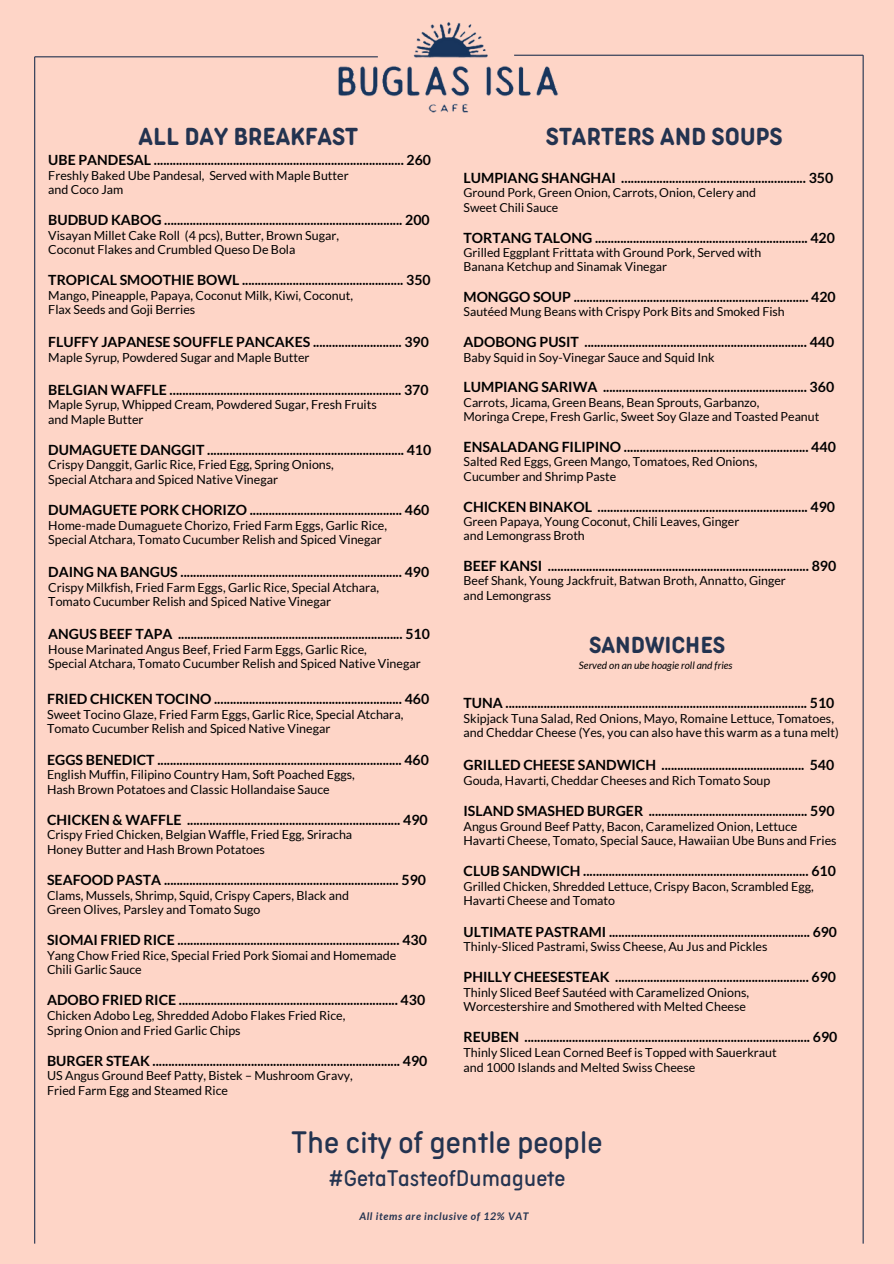
<style>
.page{position:relative;width:894px;height:1264px;background:#fff}
.page>*{position:absolute;margin:0;border:0;box-sizing:border-box;transform-origin:0 0}
.t1{font:34.05px "Aristotelica Pro Cnd Txt";color:#233350}
.t2{font:27px "Aristotelica Pro Cnd Txt Bld";color:#233350}
.t3{font:25.5px "Aristotelica Pro Cnd Txt Bld";color:#233350}
.t4{font:24.9px "Aristotelica Pro Cnd Txt";color:#233350}
.t5{font:700 14.1px "Lato";color:#000}
.t6{font:700 13.95px "Lato";color:#000}
.t7{font:12.45px/14.5px "Lato";color:#000}
.t8{font:12.3px/14.4px "Lato";color:#000}
.t9{font:italic 700 10.5px "Lato";letter-spacing:.06em;color:#233350}
.t10{font:italic 10.2px "Lato";color:#000}
</style>
<div class="page">
<div style="left:0;top:0;width:893px;height:1263px;background:#fed5c7"></div>
<hr style="left:34px;top:57px;width:1px;height:1186px;background:#233350">
<hr style="left:862px;top:55px;width:1px;height:1188px;background:#233350">
<img style="left:329px;top:22px;width:236px;height:91px">
<hr style="left:35px;top:56px;width:343px;height:1px;background:#233350">
<hr style="left:514px;top:55px;width:348px;height:1px;background:#233350">
<p class="t2" style="left:139px;top:128px;width:221px">ALL DAY BREAKFAST</p>
<p class="t5" style="left:48px;top:151px;width:384px">UBE PANDESAL ............................................................................... 260</p>
<p class="t7" style="left:48px;top:167px;width:302px">Freshly Baked Ube Pandesal, Served with Maple Butter and Coco Jam</p>
<p class="t5" style="left:48px;top:211px;width:383px">BUDBUD KABOG ........................................................................... 200</p>
<p class="t7" style="left:48px;top:227px;width:292px">Visayan Millet Cake Roll (4 pcs), Butter, Brown Sugar,<br>Coconut Flakes and Crumbled Queso De Bola</p>
<p class="t5" style="left:48px;top:271px;width:384px">TROPICAL SMOOTHIE BOWL ................................................... 350</p>
<p class="t7" style="left:48px;top:287px;width:306px">Mango, Pineapple, Papaya, Coconut Milk, Kiwi, Coconut,<br>Flax Seeds and Goji Berries</p>
<p class="t5" style="left:48px;top:333px;width:382px">FLUFFY JAPANESE SOUFFLE PANCAKES ............................ 390</p>
<p class="t7" style="left:48px;top:350px;width:263px">Maple Syrup, Powdered Sugar and Maple Butter</p>
<p class="t5" style="left:48px;top:381px;width:382px">BELGIAN WAFFLE ......................................................................... 370</p>
<p class="t7" style="left:48px;top:397px;width:330px">Maple Syrup, Whipped Cream, Powdered Sugar, Fresh Fruits and Maple Butter</p>
<p class="t5" style="left:48px;top:441px;width:384px">DUMAGUETE DANGGIT .............................................................. 410</p>
<p class="t7" style="left:48px;top:457px;width:287px">Crispy Danggit, Garlic Rice, Fried Egg, Spring Onions,<br>Special Atchara and Spiced Native Vinegar</p>
<p class="t5" style="left:48px;top:501px;width:382px">DUMAGUETE PORK CHORIZO ................................................ 460</p>
<p class="t7" style="left:48px;top:517px;width:340px">Home-made Dumaguete Chorizo, Fried Farm Eggs, Garlic Rice,<br>Special Atchara, Tomato Cucumber Relish and Spiced Vinegar</p>
<p class="t5" style="left:48px;top:563px;width:382px">DAING NA BANGUS ...................................................................... 490</p>
<p class="t7" style="left:48px;top:579px;width:332px">Crispy Milkfish, Fried Farm Eggs, Garlic Rice, Special Atchara,<br>Tomato Cucumber Relish and Spiced Native Vinegar</p>
<p class="t5" style="left:48px;top:625px;width:383px">ANGUS BEEF TAPA ....................................................................... 510</p>
<p class="t7" style="left:48px;top:641px;width:374px">House Marinated Angus Beef, Fried Farm Eggs, Garlic Rice,<br>Special Atchara, Tomato Cucumber Relish and Spiced Native Vinegar</p>
<p class="t5" style="left:47px;top:690px;width:383px">FRIED CHICKEN TOCINO ........................................................... 460</p>
<p class="t7" style="left:47px;top:706px;width:357px">Sweet Tocino Glaze, Fried Farm Eggs, Garlic Rice, Special Atchara,<br>Tomato Cucumber Relish and Spiced Native Vinegar</p>
<p class="t5" style="left:47px;top:750px;width:383px">EGGS BENEDICT ............................................................................. 460</p>
<p class="t7" style="left:47px;top:767px;width:309px">English Muffin, Filipino Country Ham, Soft Poached Eggs,<br>Hash Brown Potatoes and Classic Hollandaise Sauce</p>
<p class="t5" style="left:47px;top:810px;width:382px">CHICKEN &amp; WAFFLE ................................................................... 490</p>
<p class="t7" style="left:47px;top:827px;width:306px">Crispy Fried Chicken, Belgian Waffle, Fried Egg, Sriracha<br>Honey Butter and Hash Brown Potatoes</p>
<p class="t5" style="left:47px;top:871px;width:380px">SEAFOOD PASTA .......................................................................... 590</p>
<p class="t7" style="left:47px;top:887px;width:303px">Clams, Mussels, Shrimp, Squid, Crispy Capers, Black and<br>Green Olives, Parsley and Tomato Sugo</p>
<h2 class="t5" style="left:47px;top:931px;width:381px">SIOMAI FRIED RICE ...................................................................... 430</h2>
<h2 class="t7" style="left:47px;top:947px;width:351px">Yang Chow Fried Rice, Special Fried Pork Siomai and Homemade<br>Chili Garlic Sauce</h2>
<h2 class="t5" style="left:47px;top:991px;width:379px">ADOBO FRIED RICE ..................................................................... 430</h2>
<h2 class="t7" style="left:47px;top:1007px;width:300px">Chicken Adobo Leg, Shredded Adobo Flakes Fried Rice,<br>Spring Onion and Fried Garlic Chips</h2>
<h2 class="t5" style="left:47px;top:1051px;width:382px">BURGER STEAK .............................................................................. 490</h2>
<h2 class="t7" style="left:47px;top:1068px;width:307px">US Angus Ground Beef Patty, Bistek – Mushroom Gravy,<br>Fried Farm Egg and Steamed Rice</h2>
<p class="t2" style="left:545px;top:128px;width:238px">STARTERS AND SOUPS</p>
<p class="t5" style="left:463px;top:169px;width:371px">LUMPIANG SHANGHAI .......................................................... 350</p>
<p class="t8" style="left:463px;top:185px;width:294px">Ground Pork, Green Onion, Carrots, Onion, Celery and<br>Sweet Chili Sauce</p>
<p class="t5" style="left:463px;top:228px;width:373px">TORTANG TALONG ................................................................... 420</p>
<p class="t8" style="left:463px;top:245px;width:299px">Grilled Eggplant Frittata with Ground Pork, Served with<br>Banana Ketchup and Sinamak Vinegar</p>
<p class="t5" style="left:463px;top:288px;width:373px">MONGGO SOUP .......................................................................... 420</p>
<p class="t8" style="left:463px;top:304px;width:323px">Sautéed Mung Beans with Crispy Pork Bits and Smoked Fish</p>
<p class="t5" style="left:463px;top:333px;width:372px">ADOBONG PUSIT ...................................................................... 440</p>
<p class="t7" style="left:463px;top:349px;width:252px">Baby Squid in Soy-Vinegar Sauce and Squid Ink</p>
<p class="t5" style="left:463px;top:378px;width:372px">LUMPIANG SARIWA ................................................................ 360</p>
<p class="t7" style="left:463px;top:395px;width:357px">Carrots, Jicama, Green Beans, Bean Sprouts, Garbanzo,<br>Moringa Crepe, Fresh Garlic, Sweet Soy Glaze and Toasted Peanut</p>
<p class="t5" style="left:463px;top:438px;width:374px">ENSALADANG FILIPINO .......................................................... 440</p>
<p class="t7" style="left:463px;top:454px;width:295px">Salted Red Eggs, Green Mango, Tomatoes, Red Onions,<br>Cucumber and Shrimp Paste</p>
<p class="t5" style="left:463px;top:497px;width:373px">CHICKEN BINAKOL .................................................................. 490</p>
<p class="t7" style="left:463px;top:514px;width:277px">Green Papaya, Young Coconut, Chili Leaves, Ginger and Lemongrass Broth</p>
<p class="t5" style="left:463px;top:557px;width:374px">BEEF KANSI .................................................................................. 890</p>
<p class="t7" style="left:463px;top:573px;width:324px">Beef Shank, Young Jackfruit, Batwan Broth, Annatto, Ginger and Lemongrass</p>
<h3 class="t3" style="left:589px;top:636px;width:138px">SANDWICHES</h3>
<h4 class="t10" style="left:579px;top:659px;width:155px">Served on an ube hoagie roll and fries</h4>
<h4 class="t5" style="left:463px;top:694px;width:372px">TUNA ............................................................................................... 510</h4>
<h4 class="t7" style="left:463px;top:710px;width:376px">Skipjack Tuna Salad, Red Onions, Mayo, Romaine Lettuce, Tomatoes, and Cheddar Cheese (Yes, you can also have this warm as a tuna melt)</h4>
<h3 class="t5" style="left:463px;top:756px;width:372px">GRILLED CHEESE SANDWICH ............................................. 540</h3>
<h3 class="t7" style="left:463px;top:772px;width:308px">Gouda, Havarti, Cheddar Cheeses and Rich Tomato Soup</h3>
<h3 class="t5" style="left:463px;top:802px;width:372px">ISLAND SMASHED BURGER .................................................. 590</h3>
<h3 class="t7" style="left:463px;top:818px;width:374px">Angus Ground Beef Patty, Bacon, Caramelized Onion, Lettuce<br>Havarti Cheese, Tomato, Special Sauce, Hawaiian Ube Buns and Fries</h3>
<h3 class="t5" style="left:463px;top:862px;width:374px">CLUB SANDWICH ....................................................................... 610</h3>
<h3 class="t7" style="left:463px;top:878px;width:352px">Grilled Chicken, Shredded Lettuce, Crispy Bacon, Scrambled Egg,<br>Havarti Cheese and Tomato</h3>
<h3 class="t6" style="left:463px;top:922px;width:375px">ULTIMATE PASTRAMI ................................................................ 690</h3>
<h3 class="t7" style="left:463px;top:939px;width:305px">Thinly-Sliced Pastrami, Swiss Cheese, Au Jus and Pickles</h3>
<h4 class="t5" style="left:463px;top:968px;width:374px">PHILLY CHEESESTEAK ............................................................. 690</h4>
<h4 class="t7" style="left:463px;top:984px;width:287px">Thinly Sliced Beef Sautéed with Caramelized Onions,<br>Worcestershire and Smothered with Melted Cheese</h4>
<h3 class="t5" style="left:463px;top:1028px;width:375px">REUBEN .......................................................................................... 690</h3>
<h3 class="t7" style="left:463px;top:1044px;width:315px">Thinly Sliced Lean Corned Beef is Topped with Sauerkraut and 1000 Islands and Melted Swiss Cheese</h3>
<h5 class="t1" style="left:291px;top:1131px;width:312px">The city of gentle people</h5>
<h5 class="t4" style="left:328px;top:1169px;width:238px">#GetaTasteofDumaguete</h5>
<h4 class="t9" style="left:359px;top:1209px;width:171px">All items are inclusive of 12% VAT</h4>
</div>
